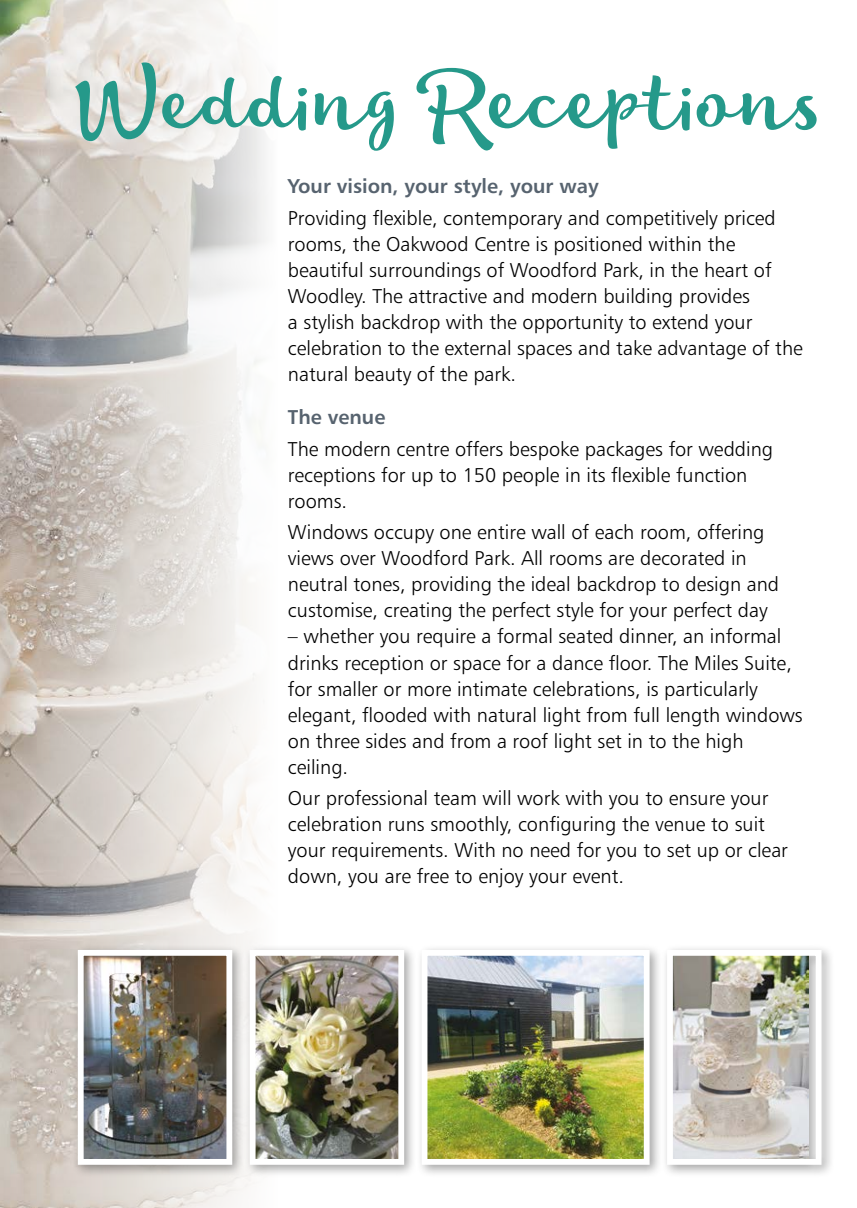
<style>
.page{position:relative;width:857px;height:1208px;background:#fff}
.page>*{position:absolute;margin:0;border:0;box-sizing:border-box;transform-origin:0 0}
.t1{font:80px "Lifehack";color:#25998a}
.t2{font:20px/26px "Humanist 777 BT Light B";color:#000}
.t3{font:20px "Humanist 777 BT Bold B";color:#57636f}
</style>
<div class="page">
<img style="left:0;top:0;width:267px;height:1208px">
<div style="left:660px;top:944px;width:174px;height:234px;background:#000;opacity:.35"></div>
<img style="left:673px;top:957px;width:134px;height:200px">
<div style="left:666px;top:950px;width:155px;height:214px;border:6px solid #fff"></div>
<div style="left:72px;top:944px;width:173px;height:234px;background:#000;opacity:.35"></div>
<img style="left:85px;top:957px;width:140px;height:200px">
<div style="left:78px;top:950px;width:154px;height:214px;border:6px solid #fff"></div>
<div style="left:244px;top:944px;width:173px;height:234px;background:#000;opacity:.35"></div>
<img style="left:256px;top:957px;width:141px;height:200px">
<div style="left:249px;top:950px;width:155px;height:214px;border:6px solid #fff"></div>
<div style="left:415px;top:944px;width:247px;height:234px;background:#000;opacity:.35"></div>
<img style="left:428px;top:957px;width:214px;height:200px">
<div style="left:421px;top:950px;width:228px;height:214px;border:6px solid #fff"></div>
<h1 class="t1" style="left:76px;top:45px;width:748px">Wedding Receptions</h1>
<p class="t3" style="left:288px;top:174px;width:312px">Your vision, your style, your way</p>
<p class="t2" style="left:288px;top:205px;width:516px">Providing flexible, contemporary and competitively priced rooms, the Oakwood Centre is positioned within the beautiful surroundings of Woodford Park, in the heart of Woodley. The attractive and modern building provides<br>a stylish backdrop with the opportunity to extend your celebration to the external spaces and take advantage of the natural beauty of the park.</p>
<p class="t3" style="left:288px;top:404px;width:99px">The venue</p>
<p class="t2" style="left:288px;top:435px;width:486px">The modern centre offers bespoke packages for wedding receptions for up to 150 people in its flexible function rooms.</p>
<p class="t2" style="left:288px;top:519px;width:492px">Windows occupy one entire wall of each room, offering views over Woodford Park. All rooms are decorated in neutral tones, providing the ideal backdrop to design and customise, creating the perfect style for your perfect day</p>
<p class="t2" style="left:288px;top:623px;width:516px">– whether you require a formal seated dinner, an informal drinks reception or space for a dance floor. The Miles Suite, for smaller or more intimate celebrations, is particularly elegant, flooded with natural light from full length windows on three sides and from a roof light set in to the high ceiling.</p>
<p class="t2" style="left:288px;top:785px;width:501px">Our professional team will work with you to ensure your celebration runs smoothly, configuring the venue to suit your requirements. With no need for you to set up or clear down, you are free to enjoy your event.</p>
</div>
